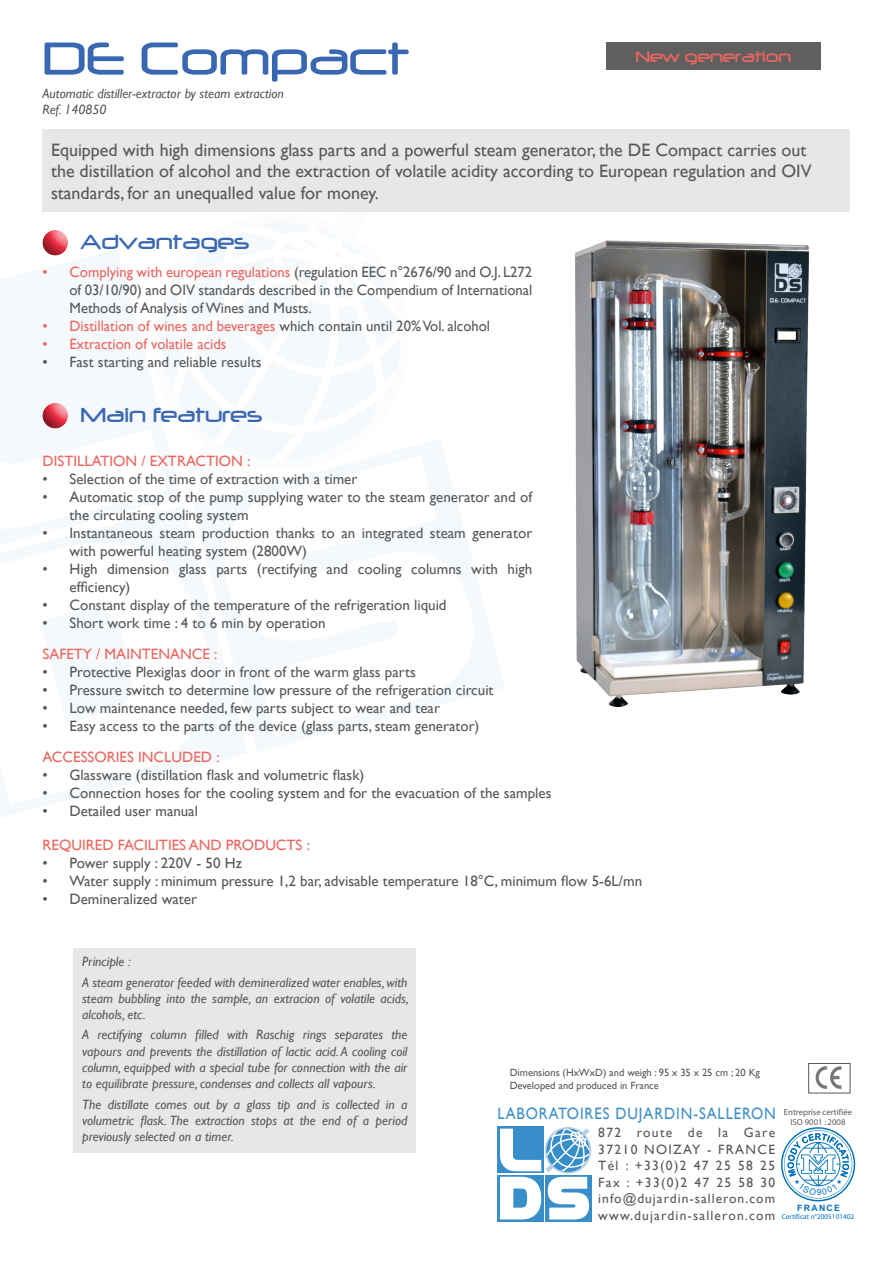
<style>
.page{position:relative;width:893px;height:1263px;background:#fff}
.page>*{position:absolute;margin:0;border:0;box-sizing:border-box;transform-origin:0 0}
.t1{font:54px "Neuropol";color:#3967b1}
.t2{font:24px "Neuropol";color:#3967b1}
.t3{font:18px/21.6px "Gill Sans";color:#57585a}
.t4{font:18px "Neuropol";color:#ec665f}
.t5{font:16.5px "Gill Sans";letter-spacing:.06em;color:#3e8fc5;scale:.9 1}
.t6{font:15px/18px "Gill Sans";color:#57585a}
.t7{font:15px "Gill Sans";color:#ec665f}
.t8{font:italic 13.5px/16.2px "Gill Sans";color:#57585a;text-align:justify}
.t9{font:13.5px "Gill Sans";letter-spacing:.085em;color:#57585a}
.t10{font:10.5px/12.6px "Gill Sans";color:#57585a}
.t11{font:8.7px/10.5px "Myriad";color:#57585a;text-align:center}
.t12{font:700 8.7px "Arial";letter-spacing:.15em;color:#0072bc}
.t13{font:7.2px "Myriad";color:#0072bc}
.s1{color:#ec665f}
.s2{color:#57585a}
</style>
<div class="page">
<div style="left:43px;top:130px;width:807px;height:82px;background:#e6e7e9"></div>
<div style="left:74px;top:948px;width:342px;height:204px;background:#e6e7e9"></div>
<div style="left:42px;top:230px;width:33px;height:28px;background:#231f20;opacity:.75"></div>
<div style="left:46px;top:403px;width:37px;height:28px;background:#f5f9fc"></div>
<div style="left:42px;top:403px;width:33px;height:28px;background:#231f20;opacity:.75"></div>
<img style="left:815px;top:1066px;width:27px;height:23px">
<div style="left:808px;top:1063px;width:42px;height:30px;border:1px solid #57585a"></div>
<svg style="left:497px;top:1126px;width:95px;height:95px"></svg>
<div style="left:606px;top:43px;width:215px;height:27px;background:#605f60"></div>
<img style="left:575px;top:240px;width:234px;height:468px">
<svg style="left:781px;top:1127px;width:74px;height:74px"></svg>
<p class="t1" style="left:43px;top:30px;width:368px">DE Compact</p>
<p class="t8" style="left:43px;top:85px;width:243px">Automatic distiller-extractor by steam extraction</p>
<p class="t8" style="left:43px;top:101px;width:66px">Ref. 140850</p>
<p class="t3" style="left:51px;top:139px;width:762px">Equipped with high dimensions glass parts and a powerful steam generator, the DE Compact carries out the distillation of alcohol and the extraction of volatile acidity according to European regulation and OIV standards, for an unequalled value for money.</p>
<p class="t4" style="left:635px;top:47px;width:157px">New generation</p>
<p class="t2" style="left:81px;top:230px;width:170px">Advantages</p>
<p class="t6" style="left:70px;top:263px;width:464px;text-align:justify;text-indent:-27px"><span class="s1">• Complying with european regulations</span> (regulation EEC n°2676/90 and O.J. L272 of 03/10/90) and OIV standards described in the Compendium of International Methods of Analysis of Wines and Musts.</p>
<p class="t7" style="left:43px;top:317px;width:449px">• Distillation of wines and beverages <span class="s2">which contain until 20% Vol. alcohol</span></p>
<p class="t7" style="left:43px;top:335px;width:185px">• Extraction of volatile acids</p>
<p class="t6" style="left:43px;top:353px;width:220px">• Fast starting and reliable results</p>
<p class="t2" style="left:81px;top:403px;width:183px">Main features</p>
<p class="t7" style="left:43px;top:453px;width:209px">DISTILLATION / EXTRACTION :</p>
<p class="t6" style="left:43px;top:471px;width:316px">• Selection of the time of extraction with a timer</p>
<p class="t6" style="left:70px;top:489px;width:464px;text-indent:-27px">• Automatic stop of the pump supplying water to the steam generator and of the circulating cooling system</p>
<p class="t6" style="left:70px;top:525px;width:464px;text-indent:-27px">• Instantaneous steam production thanks to an integrated steam generator with powerful heating system (2800W)</p>
<p class="t6" style="left:70px;top:561px;width:464px;text-indent:-27px">• High dimension glass parts (rectifying and cooling columns with high efficiency)</p>
<p class="t6" style="left:43px;top:597px;width:406px">• Constant display of the temperature of the refrigeration liquid</p>
<p class="t6" style="left:43px;top:615px;width:285px">• Short work time : 4 to 6 min by operation</p>
<p class="t7" style="left:43px;top:645px;width:176px">SAFETY / MAINTENANCE :</p>
<p class="t6" style="left:43px;top:663px;width:375px">• Protective Plexiglas door in front of the warm glass parts</p>
<p class="t6" style="left:43px;top:681px;width:453px">• Pressure switch to determine low pressure of the refrigeration circuit</p>
<p class="t6" style="left:43px;top:699px;width:399px">• Low maintenance needed, few parts subject to wear and tear</p>
<p class="t6" style="left:43px;top:717px;width:438px">• Easy access to the parts of the device (glass parts, steam generator)</p>
<p class="t7" style="left:43px;top:748px;width:179px">ACCESSORIES INCLUDED :</p>
<p class="t6" style="left:43px;top:766px;width:323px">• Glassware (distillation flask and volumetric flask)</p>
<p class="t6" style="left:43px;top:784px;width:510px">• Connection hoses for the cooling system and for the evacuation of the samples</p>
<p class="t6" style="left:43px;top:802px;width:157px">• Detailed user manual</p>
<p class="t7" style="left:43px;top:836px;width:269px">REQUIRED FACILITIES AND PRODUCTS :</p>
<p class="t6" style="left:43px;top:854px;width:201px">• Power supply : 220V - 50 Hz</p>
<p class="t6" style="left:43px;top:872px;width:601px">• Water supply : minimum pressure 1,2 bar, advisable temperature 18°C, minimum flow 5-6L/mn</p>
<p class="t6" style="left:43px;top:890px;width:156px">• Demineralized water</p>
<p class="t8" style="left:82px;top:954px;width:50px">Principle :</p>
<p class="t8" style="left:82px;top:974px;width:328px">A steam generator feeded with demineralized water enables, with steam bubbling into the sample, an extracion of volatile acids, alcohols, etc.</p>
<p class="t8" style="left:82px;top:1027px;width:327px">A rectifying column filled with Raschig rings separates the vapours and prevents the distillation of lactic acid. A cooling coil column, equipped with a special tube for connection with the air to equilibrate pressure, condenses and collects all vapours.</p>
<p class="t8" style="left:82px;top:1096px;width:327px">The distillate comes out by a glass tip and is collected in a volumetric flask. The extraction stops at the end of a period previously selected on a timer.</p>
<p class="t10" style="left:510px;top:1066px;width:252px">Dimensions (HxWxD) and weigh : 95 x 35 x 25 cm ; 20 Kg<br>Developed and produced in France</p>
<p class="t5" style="left:497px;top:1103px;width:311px">LABORATOIRES DUJARDIN-SALLERON</p>
<p class="t9" style="left:598px;top:1125px;width:178px">872 route de la Gare</p>
<p class="t9" style="left:598px;top:1141px;width:178px">37210 NOIZAY - FRANCE</p>
<p class="t9" style="left:598px;top:1158px;width:178px">Tél : +33(0)2 47 25 58 25</p>
<p class="t9" style="left:598px;top:1174px;width:178px">Fax : +33(0)2 47 25 58 30</p>
<p class="t9" style="left:598px;top:1191px;width:178px">info@dujardin-salleron.com</p>
<p class="t9" style="left:598px;top:1207px;width:178px">www.dujardin-salleron.com</p>
<p class="t11" style="left:784px;top:1107px;width:70px">Entreprise certifiée<br>ISO 9001 : 2008</p>
<p class="t12" style="left:797px;top:1203px;width:44px">FRANCE</p>
<p class="t13" style="left:782px;top:1213px;width:74px">Certificat n°2005101402</p>
</div>
